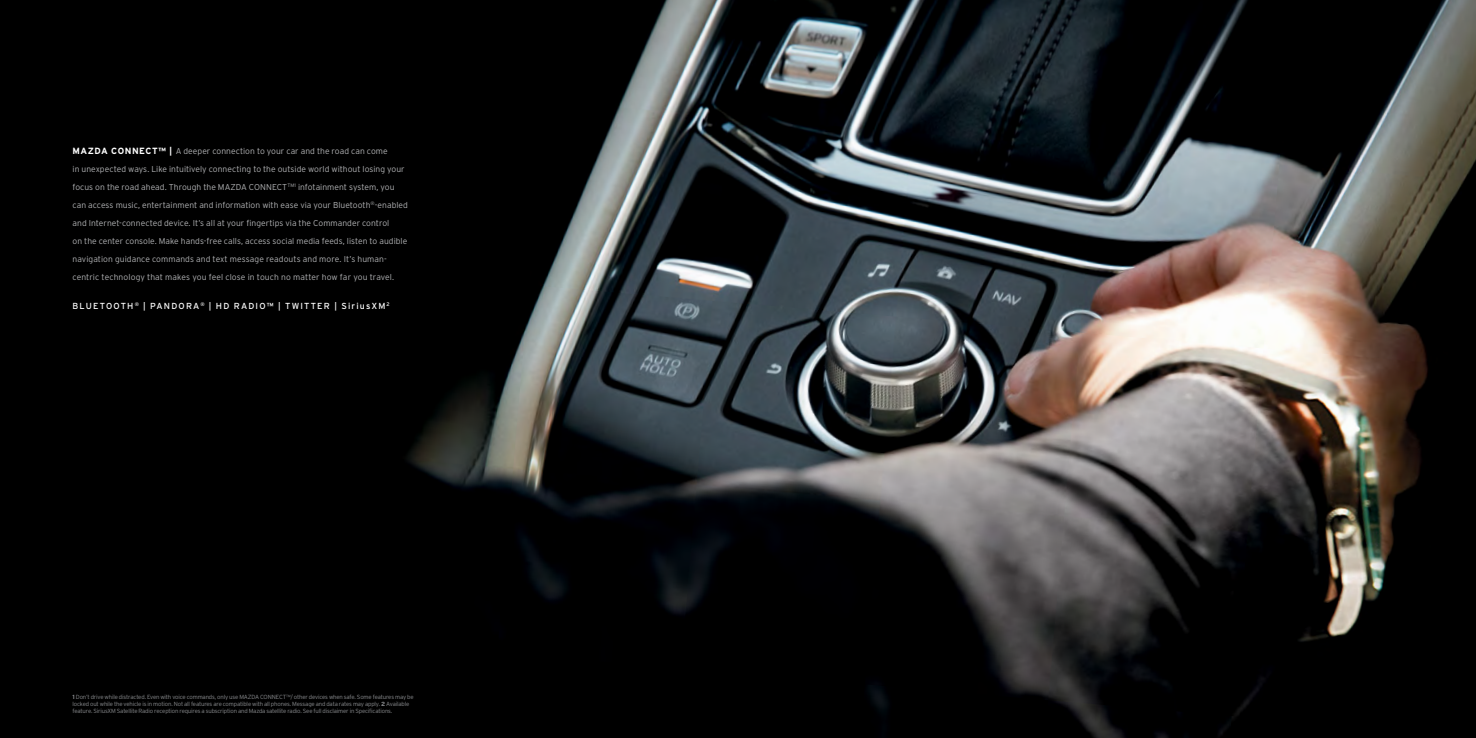
<style>
.page{position:relative;width:1476px;height:738px;background:#fff}
.page>*{position:absolute;margin:0;border:0;box-sizing:border-box;transform-origin:0 0}
.t1{font:8.8px "Interstate";letter-spacing:.135em;color:#fff}
.t2{font:300 8.5px/18px "Interstate";letter-spacing:.005em;color:#b1b2b4}
.t3{font:300 6px/7.1px "Interstate";letter-spacing:-.03em;color:#8a8c8f}
.s1{font-weight:700;font-size:9px;color:#fff}
.s2{font-weight:700}
</style>
<div class="page">
<img style="left:0;top:0;width:1476px;height:738px">
<p class="t2" style="left:73px;top:142px;width:337px"><span class="s1">MAZDA CONNECT™ |</span> A deeper connection to your car and the road can come<br>in unexpected ways. Like intuitively connecting to the outside world without losing your focus on the road ahead. Through the MAZDA CONNECT<sup>TM1</sup> infotainment system, you can access music, entertainment and information with ease via your Bluetooth<sup>®</sup>-enabled and Internet-connected device. It’s all at your fingertips via the Commander control<br>on the center console. Make hands-free calls, access social media feeds, listen to audible navigation guidance commands and text message readouts and more. It’s human&shy;centric technology that makes you feel close in touch no matter how far you travel.</p>
<p class="t1" style="left:73px;top:301px;width:319px">BLUETOOTH<sup>®</sup> | PANDORA<sup>®</sup> | HD RADIO™ | TWITTER | SiriusXM<sup>2</sup></p>
<p class="t3" style="left:73px;top:693px;width:343px"><span class="s2">1</span> Don’t drive while distracted. Even with voice commands, only use MAZDA CONNECT™/ other devices when safe. Some features may be locked out while the vehicle is in motion. Not all features are compatible with all phones. Message and data rates may apply. <span class="s2">2</span> Available feature. SiriusXM Satellite Radio reception requires a subscription and Mazda satellite radio. See full disclaimer in Specifications.</p>
</div>
